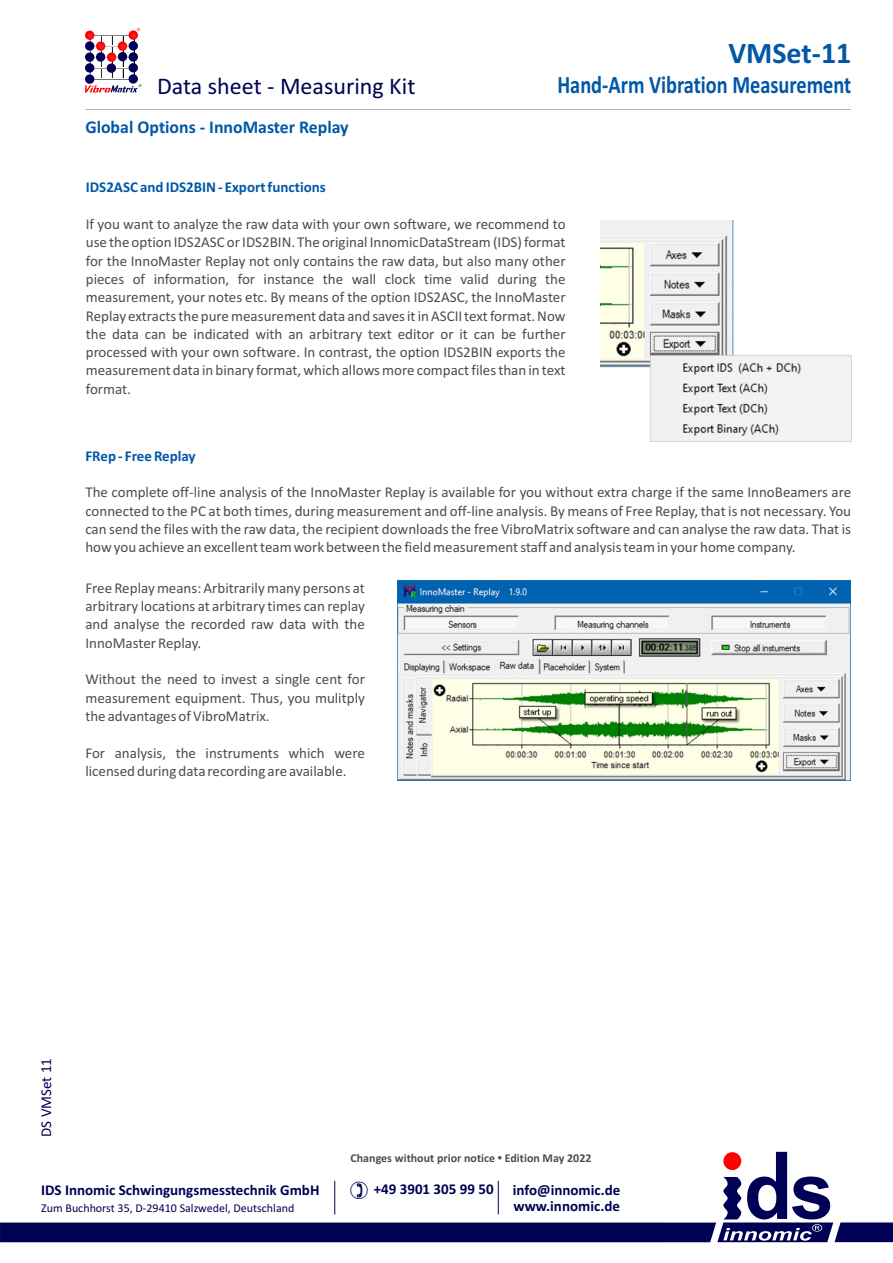
<style>
.page{position:relative;width:893px;height:1263px;background:#fff}
.page>*{position:absolute;margin:0;border:0;box-sizing:border-box;transform-origin:0 0}
.t1{font:700 30px "Calibri";color:#0157a8}
.t2{font:700 25.05px "Calibri";color:#0157a8;scale:.81 1}
.t3{font:24px "Calibri";color:#000054}
.t4{font:700 18px "Calibri";color:#0157a8}
.t5{font:15px/18.3px "Calibri";color:#4d4d4d;text-align:justify}
.t6{font:700 15px "Calibri";color:#000054}
.t7{font:700 15px "Calibri";color:#0157a8}
.t8{font:15px "Calibri";color:#000054}
.t9{font:12px "Calibri";color:#000054}
.t10{font:700 12px "Calibri";color:#4d4d4d}
.t11{font:4.05px "Arial";color:#f00}
.s1{font-family:"Arial"}
</style>
<div class="page">
<hr style="left:111px;top:35px;width:1px;height:44px;background:#ececec">
<svg style="left:122px;top:62px;width:1px;height:16px"></svg>
<svg style="left:94px;top:68px;width:35px;height:1px"></svg>
<svg style="left:94px;top:78px;width:35px;height:2px"></svg>
<svg style="left:85px;top:30px;width:53px;height:32px"></svg>
<div style="left:85px;top:41px;width:9px;height:10px;background:#000054;border-radius:50%"></div>
<div style="left:129px;top:41px;width:9px;height:10px;background:#000054;border-radius:50%"></div>
<div style="left:85px;top:52px;width:9px;height:10px;background:#000054;border-radius:50%"></div>
<div style="left:129px;top:52px;width:9px;height:10px;background:#000054;border-radius:50%"></div>
<div style="left:96px;top:52px;width:9px;height:10px;background:#000054;border-radius:50%"></div>
<div style="left:107px;top:63px;width:9px;height:10px;background:#000054;border-radius:50%"></div>
<div style="left:118px;top:52px;width:9px;height:9px;background:#000054;border-radius:50%"></div>
<div style="left:85px;top:63px;width:9px;height:10px;background:#000054;border-radius:50%"></div>
<div style="left:129px;top:63px;width:9px;height:9px;background:#000054;border-radius:50%"></div>
<div style="left:85px;top:74px;width:9px;height:10px;background:#000054;border-radius:50%"></div>
<div style="left:129px;top:74px;width:9px;height:10px;background:#000054;border-radius:50%"></div>
<svg style="left:85px;top:84px;width:57px;height:8px"></svg>
<hr style="left:85px;top:109px;width:766px;height:1px;background:#b3b3b3">
<img style="left:601px;top:221px;width:250px;height:221px">
<img style="left:397px;top:581px;width:454px;height:199px">
<svg style="left:0;top:1152px;width:893px;height:90px"></svg>
<p class="t11" style="left:137px;top:28px;width:5px">®</p>
<h1 class="t1" style="left:728px;top:40px;width:125px">VMSet-11</h1>
<h3 class="t3" style="left:157px;top:75px;width:260px">Data sheet - Measuring Kit</h3>
<h2 class="t2" style="left:557px;top:75px;width:364px">Hand-Arm Vibration Measurement</h2>
<p class="t4" style="left:85px;top:120px;width:265px">Global Options - InnoMaster Replay</p>
<p class="t7" style="left:86px;top:181px;width:241px">IDS2ASC and IDS2BIN - Export functions</p>
<p class="t5" style="left:86px;top:216px;width:481px">If you want to analyze the raw data with your own software, we recommend to use the option IDS2ASC or IDS2BIN. The original InnomicDataStream (IDS) format for the InnoMaster Replay not only contains the raw data, but also many other pieces of information, for instance the wall clock time valid during the measurement, your notes etc. By means of the option IDS2ASC, the InnoMaster Replay extracts the pure measurement data and saves it in ASCII text format. Now the data can be indicated with an arbitrary text editor or it can be further processed with your own software. In contrast, the option IDS2BIN exports the measurement data in binary format, which allows more compact files than in text format.</p>
<p class="t7" style="left:85px;top:449px;width:112px">FRep - Free Replay</p>
<p class="t5" style="left:85px;top:484px;width:767px">The complete off-line analysis of the InnoMaster Replay is available for you without extra charge if the same InnoBeamers are connected to the PC at both times, during measurement and off-line analysis. By means of Free Replay, that is not necessary. You can send the files with the raw data, the recipient downloads the free VibroMatrix software and can analyse the raw data. That is how you achieve an excellent team work between the field measurement staff and analysis team in your home company.</p>
<p class="t5" style="left:85px;top:580px;width:281px">Free Replay means: Arbitrarily many persons at arbitrary locations at arbitrary times can replay and analyse the recorded raw data with the InnoMaster Replay.</p>
<p class="t5" style="left:85px;top:671px;width:281px">Without the need to invest a single cent for measurement equipment. Thus, you mulitply the advantages of VibroMatrix.</p>
<p class="t5" style="left:85px;top:745px;width:281px">For analysis, the instruments which were licensed during data recording are available.</p>
<p class="t8" style="left:40px;top:1137px;width:80px;rotate:-90deg">DS VMSet 11</p>
<p class="t10" style="left:350px;top:1152px;width:242px">Changes without prior notice <span class="s1">•</span> Edition May 2022</p>
<p class="t6" style="left:41px;top:1183px;width:280px">IDS Innomic Schwingungsmesstechnik GmbH</p>
<p class="t6" style="left:374px;top:1183px;width:121px">+49 3901 305 99 50</p>
<p class="t6" style="left:513px;top:1183px;width:109px">info@innomic.de</p>
<p class="t9" style="left:41px;top:1203px;width:255px">Zum Buchhorst 35, D-29410 Salzwedel, Deutschland</p>
<p class="t6" style="left:513px;top:1200px;width:108px">www.innomic.de</p>
</div>
